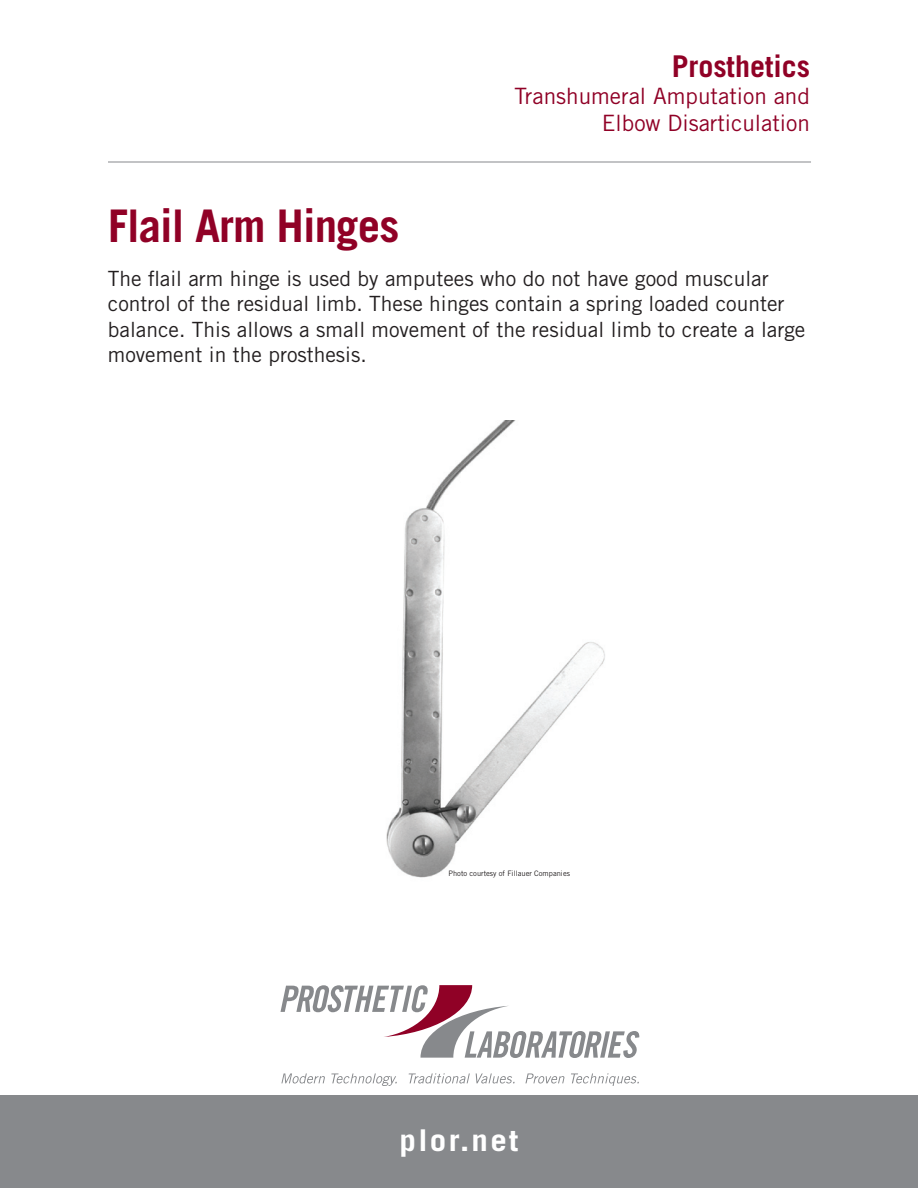
<style>
.page{position:relative;width:918px;height:1188px;background:#fff}
.page>*{position:absolute;margin:0;border:0;box-sizing:border-box;transform-origin:0 0}
.Product_Name{font:700 45px "Trade Gothic";letter-spacing:-.02em;color:#900126}
.t1{font:700 30px "Trade Gothic";color:#900126}
.t2{font:700 30px "Trade Gothic";letter-spacing:.07em;color:#fff;scale:1.1 1}
.t3{font:22.5px/27px "Trade Gothic";color:#900126;text-align:right}
.Body_Copy{font:21px/25.5px "Trade Gothic";color:#231f20}
.Body_Copy-2{font:7.5px "Trade Gothic";color:#231f20}
</style>
<div class="page">
<svg style="left:280px;top:985px;width:360px;height:73px"></svg>
<svg style="left:281px;top:1073px;width:44px;height:11px"></svg>
<svg style="left:331px;top:1073px;width:66px;height:13px"></svg>
<svg style="left:409px;top:1073px;width:61px;height:11px"></svg>
<svg style="left:476px;top:1073px;width:39px;height:11px"></svg>
<svg style="left:525px;top:1073px;width:40px;height:11px"></svg>
<svg style="left:571px;top:1073px;width:68px;height:13px"></svg>
<div style="left:0;top:1095px;width:918px;height:93px;background:#87898c"></div>
<hr style="left:108px;top:162px;width:703px;height:1px;background:#87898c">
<img style="left:386px;top:420px;width:219px;height:458px">
<p class="t1" style="left:672px;top:48px;width:140px">Prosthetics</p>
<p class="t3" style="left:515px;top:82px;width:297px">Transhumeral Amputation and<br>Elbow Disarticulation</p>
<p class="Product_Name" style="left:108px;top:198px;width:293px">Flail Arm Hinges</p>
<p class="Body_Copy" style="left:108px;top:265px;width:699px">The flail arm hinge is used by amputees who do not have good muscular control of the residual limb. These hinges contain a spring loaded counter balance. This allows a small movement of the residual limb to create a large movement in the prosthesis.</p>
<p class="Body_Copy-2" style="left:448px;top:869px;width:123px">Photo courtesy of Fillauer Companies</p>
<p class="t2" style="left:400px;top:1121px;width:110px">plor.net</p>
</div>
